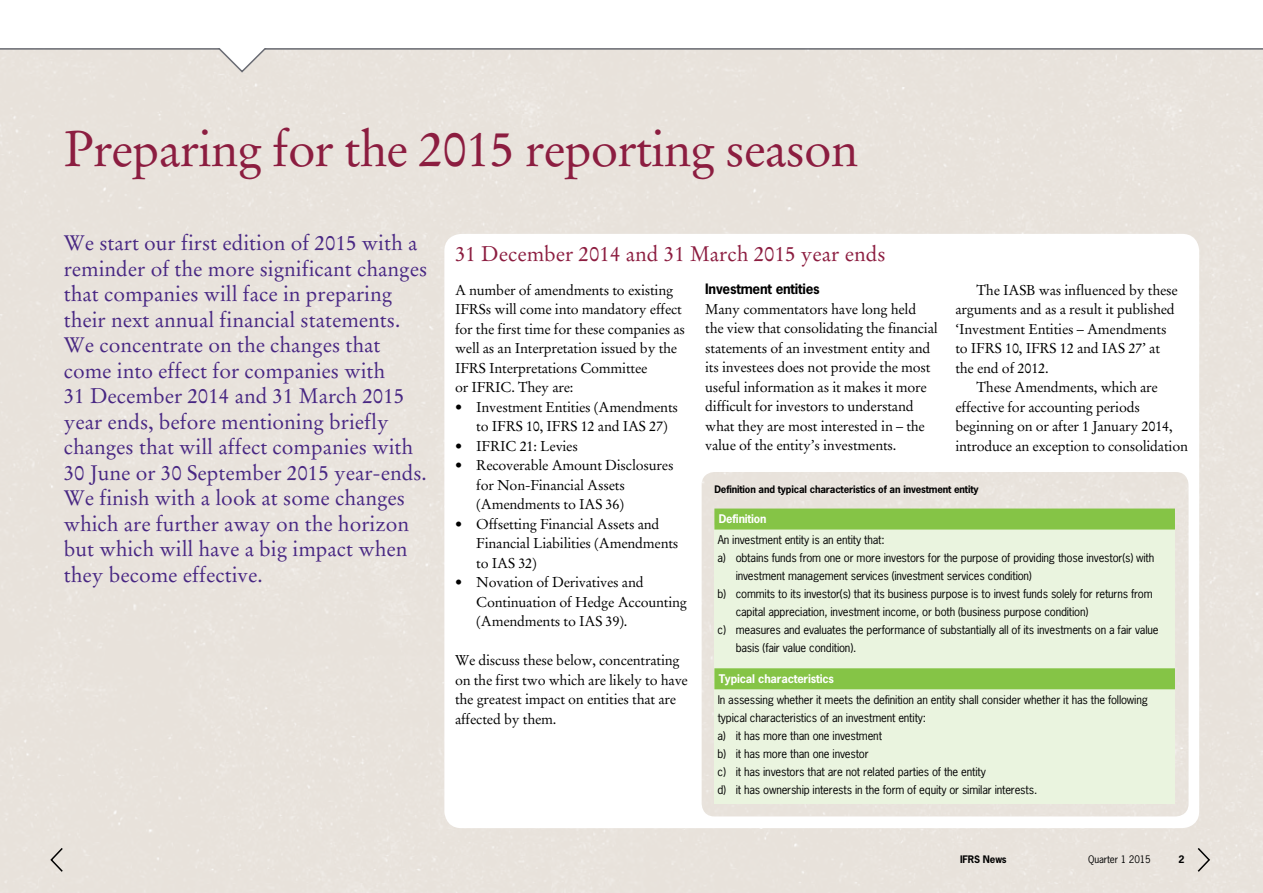
<style>
.page{position:relative;width:1263px;height:893px;background:#fff}
.page>*{position:absolute;margin:0;border:0;box-sizing:border-box;transform-origin:0 0}
.t1{font:49.5px "Stempel Garamond";letter-spacing:-.02em;color:#8c1d40}
.t2{font:21px/25.5px "Stempel Garamond";color:#482783}
.t3{font:21px "Stempel Garamond";color:#8c1d40}
.t4{font:14.25px/19.5px "Stempel Garamond";letter-spacing:-.015em;color:#000}
.t5{font:700 13.5px "News Gothic";letter-spacing:-.015em;color:#000}
.t6{font:11.25px/18px "News Gothic";letter-spacing:-.015em;color:#000}
.t7{font:700 11.25px "News Gothic";letter-spacing:-.015em;color:#fff}
.t8{font:700 9.75px "News Gothic";letter-spacing:-.015em;color:#000}
.t9{font:9.75px "News Gothic";letter-spacing:-.015em;color:#000}
</style>
<div class="page">
<svg style="left:49px;top:846px;width:15px;height:27px"></svg>
<svg style="left:1196px;top:846px;width:15px;height:27px"></svg>
<hr style="left:0;top:48px;width:1263px;height:2px;background:#696b73">
<svg style="left:215px;top:48px;width:55px;height:26px"></svg>
<div style="left:714px;top:525px;width:461px;height:279px;background:#eaf4df"></div>
<div style="left:714px;top:509px;width:461px;height:21px;background:#85c446"></div>
<div style="left:714px;top:668px;width:461px;height:21px;background:#85c446"></div>
<h1 class="t1" style="left:64px;top:119px;width:796px">Preparing for the 2015 reporting season</h1>
<p class="t2" style="left:64px;top:230px;width:365px">We start our first edition of 2015 with a reminder of the more significant changes that companies will face in preparing their next annual financial statements.<br>We concentrate on the changes that come into effect for companies with<br>31 December 2014 and 31 March 2015 year ends, before mentioning briefly changes that will affect companies with 30 June or 30 September 2015 year-ends.<br>We finish with a look at some changes which are further away on the horizon but which will have a big impact when they become effective.</p>
<h2 class="t3" style="left:455px;top:241px;width:432px">31 December 2014 and 31 March 2015 year ends</h2>
<p class="t4" style="left:455px;top:280px;width:232px">A number of amendments to existing IFRSs will come into mandatory effect for the first time for these companies as well as an Interpretation issued by the IFRS Interpretations Committee<br>or IFRIC. They are:</p>
<p class="t4" style="left:476px;top:397px;width:203px;text-indent:-21px">• Investment Entities (Amendments to IFRS 10, IFRS 12 and IAS 27)</p>
<p class="t4" style="left:455px;top:436px;width:124px">• IFRIC 21: Levies</p>
<p class="t4" style="left:476px;top:455px;width:199px;text-indent:-21px">• Recoverable Amount Disclosures for Non-Financial Assets (Amendments to IAS 36)</p>
<p class="t4" style="left:476px;top:514px;width:204px;text-indent:-21px">• Offsetting Financial Assets and<br>Financial Liabilities (Amendments to IAS 32)</p>
<p class="t4" style="left:476px;top:572px;width:212px;text-indent:-21px">• Novation of Derivatives and<br>Continuation of Hedge Accounting (Amendments to IAS 39).</p>
<p class="t4" style="left:455px;top:650px;width:234px">We discuss these below, concentrating on the first two which are likely to have the greatest impact on entities that are affected by them.</p>
<p class="t4" style="left:955px;top:280px;width:224px;text-indent:21px">The IASB was influenced by these arguments and as a result it published ‘Investment Entities – Amendments to IFRS 10, IFRS 12 and IAS 27’ at the end of 2012.</p>
<p class="t4" style="left:955px;top:377px;width:234px;text-indent:21px">These Amendments, which are effective for accounting periods beginning on or after 1 January 2014, introduce an exception to consolidation</p>
<p class="t8" style="left:714px;top:482px;width:266px">Definition and typical characteristics of an investment entity</p>
<p class="t7" style="left:719px;top:512px;width:49px">Definition</p>
<p class="t6" style="left:718px;top:531px;width:168px">An investment entity is an entity that:</p>
<p class="t6" style="left:717px;top:549px;width:438px">a) obtains funds from one or more investors for the purpose of providing those investor(s) with</p>
<p class="t6" style="left:736px;top:567px;width:298px">investment management services (investment services condition)</p>
<p class="t6" style="left:717px;top:585px;width:437px">b) commits to its investor(s) that its business purpose is to invest funds solely for returns from</p>
<p class="t6" style="left:736px;top:603px;width:354px">capital appreciation, investment income, or both (business purpose condition)</p>
<p class="t6" style="left:717px;top:621px;width:443px">c) measures and evaluates the performance of substantially all of its investments on a fair value</p>
<p class="t6" style="left:736px;top:639px;width:122px">basis (fair value condition).</p>
<p class="t7" style="left:719px;top:671px;width:117px">Typical characteristics</p>
<p class="t6" style="left:717px;top:691px;width:432px">In assessing whether it meets the definition an entity shall consider whether it has the following typical characteristics of an investment entity:<br>a) it has more than one investment<br>b) it has more than one investor<br>c) it has investors that are not related parties of the entity<br>d) it has ownership interests in the form of equity or similar interests.</p>
<p class="t5" style="left:705px;top:280px;width:116px">Investment entities</p>
<p class="t4" style="left:705px;top:299px;width:234px">Many commentators have long held the view that consolidating the financial statements of an investment entity and its investees does not provide the most useful information as it makes it more difficult for investors to understand what they are most interested in – the value of the entity’s investments.</p>
<p class="t8" style="left:960px;top:852px;width:48px">IFRS News</p>
<p class="t9" style="left:1088px;top:853px;width:64px">Quarter 1 2015</p>
<p class="t8" style="left:1179px;top:852px;width:8px">2</p>
</div>
